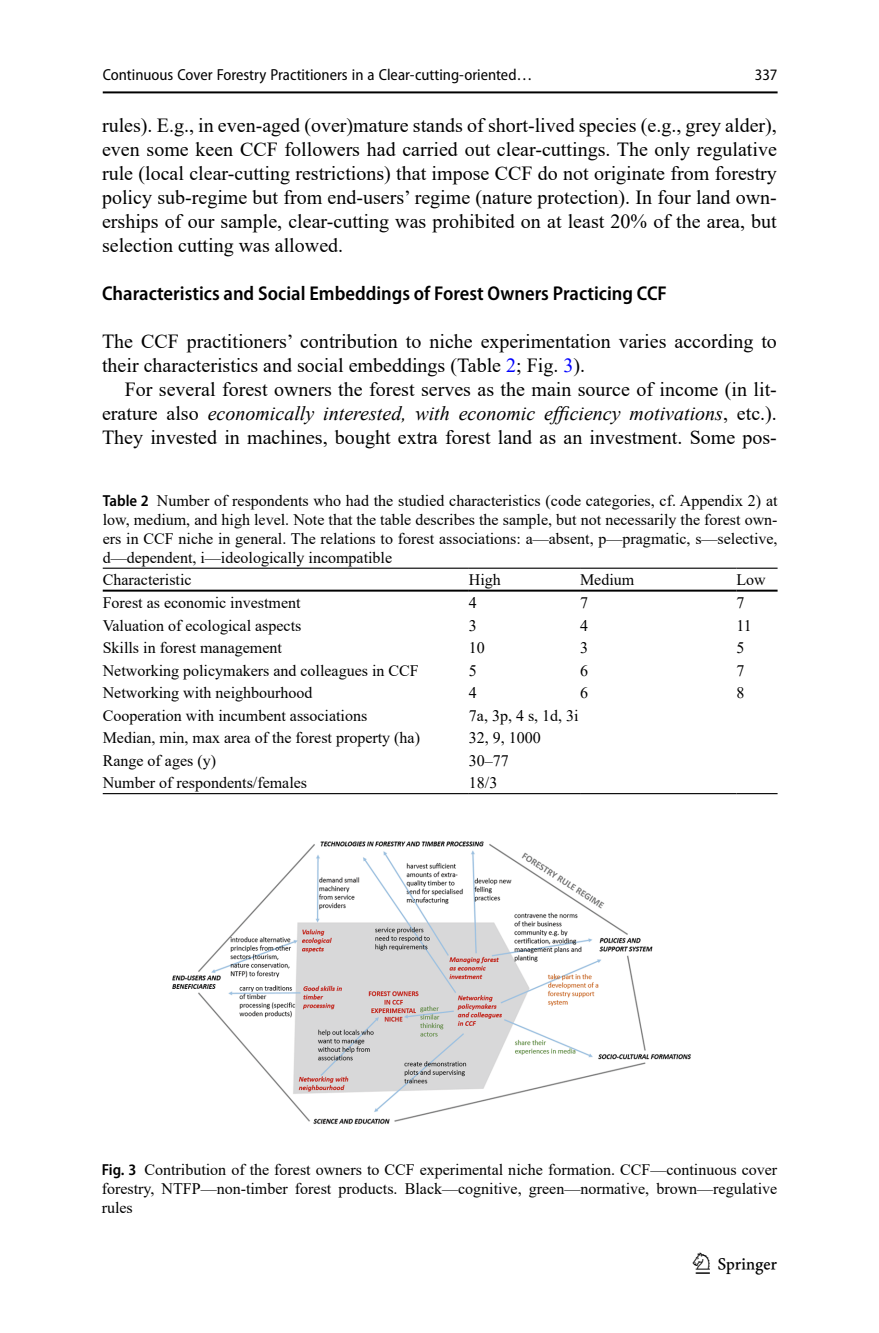
<style>
.page{position:relative;width:879px;height:1333px;background:#fff}
.page>*{position:absolute;margin:0;border:0;box-sizing:border-box;transform-origin:0 0}
.t1{font:30px "Springnew";color:#000}
.Body_Text{font:20px/24px "Times New Roman PSMT2";color:#000;text-align:justify}
.Body_Text_Indent{font:20px/24px "Times New Roman PSMT2";color:#000;text-align:justify}
.Head_3{font:600 semi-condensed 20px "Myriad Pro";color:#000}
.Table_Body{font:16px "Times New Roman PSMT2";color:#000}
.Table_Caption{font:16px/19px "Times New Roman PSMT2";color:#000;text-align:justify}
.Figure_Caption{font:16px/19px "Times New Roman PSMT2";color:#000;text-align:justify}
.t2{font:semi-condensed 16px "Myriad Pro";color:#000}
.Table_Head{font:16px "Times New Roman PSMT2";color:#000}
.s1{color:#00f}
.s2{font-family:"Times New Roman PS Italic MT2"}
.s3{font-family:"Myriad Pro";font-weight:600;font-stretch:semi-condensed}
</style>
<div class="page">
<hr style="left:103px;top:91px;width:674px;height:2px;background:#000">
<hr style="left:103px;top:589px;width:366px;height:2px;background:#000">
<hr style="left:469px;top:567px;width:111px;height:1px;background:#000">
<hr style="left:469px;top:589px;width:111px;height:2px;background:#000">
<hr style="left:580px;top:567px;width:156px;height:1px;background:#000">
<hr style="left:580px;top:589px;width:156px;height:2px;background:#000">
<hr style="left:736px;top:567px;width:41px;height:1px;background:#000">
<hr style="left:736px;top:589px;width:41px;height:2px;background:#000">
<hr style="left:103px;top:793px;width:366px;height:1px;background:#000">
<hr style="left:469px;top:793px;width:111px;height:1px;background:#000">
<hr style="left:580px;top:793px;width:156px;height:1px;background:#000">
<hr style="left:736px;top:793px;width:41px;height:1px;background:#000">
<hr style="left:103px;top:567px;width:366px;height:1px;background:#000">
<img style="left:172px;top:841px;width:519px;height:283px">
<p class="t2" style="left:103px;top:66px;width:431px">Continuous Cover Forestry Practitioners in a Clear-cutting-oriented…</p>
<p class="t2" style="left:755px;top:66px;width:24px">337</p>
<p class="Body_Text" style="left:102px;top:112px;width:676px">rules). E.g., in even-aged (over)mature stands of short-lived species (e.g., grey alder), even some keen CCF followers had carried out clear-cuttings. The only regulative rule (local clear-cutting restrictions) that impose CCF do not originate from forestry policy sub-regime but from end-users’ regime (nature protection). In four land own&shy;erships of our sample, clear-cutting was prohibited on at least 20% of the area, but selection cutting was allowed.</p>
<p class="Head_3" style="left:102px;top:282px;width:566px">Characteristics and Social Embeddings of Forest Owners Practicing CCF</p>
<p class="Body_Text" style="left:102px;top:328px;width:676px">The CCF practitioners’ contribution to niche experimentation varies according to their characteristics and social embeddings (Table <span class="s1">2</span>; Fig. <span class="s1">3</span>).</p>
<p class="Body_Text_Indent" style="left:102px;top:376px;width:676px;text-indent:23px">For several forest owners the forest serves as the main source of income (in lit&shy;erature also <span class="s2">economically interested, with economic efficiency motivations</span>, etc.).<br>They invested in machines, bought extra forest land as an investment. Some pos-</p>
<p class="Table_Caption" style="left:103px;top:490px;width:676px"><span class="s3">Table 2</span> Number of respondents who had the studied characteristics (code categories, cf. Appendix 2) at low, medium, and high level. Note that the table describes the sample, but not necessarily the forest own&shy;ers in CCF niche in general. The relations to forest associations: a—absent, p—pragmatic, s—selective, d—dependent, i—ideologically incompatible</p>
<p class="Table_Head" style="left:103px;top:568px;width:90px">Characteristic</p>
<p class="Table_Head" style="left:469px;top:568px;width:33px">High</p>
<p class="Table_Head" style="left:580px;top:568px;width:56px">Medium</p>
<p class="Table_Head" style="left:736px;top:568px;width:31px">Low</p>
<p class="Table_Body" style="left:103px;top:591px;width:199px">Forest as economic investment</p>
<p class="Table_Body" style="left:469px;top:591px;width:9px">4</p>
<p class="Table_Body" style="left:580px;top:591px;width:9px">7</p>
<p class="Table_Body" style="left:736px;top:591px;width:9px">7</p>
<p class="Table_Body" style="left:103px;top:614px;width:200px">Valuation of ecological aspects</p>
<p class="Table_Body" style="left:469px;top:614px;width:9px">3</p>
<p class="Table_Body" style="left:580px;top:614px;width:9px">4</p>
<p class="Table_Body" style="left:736px;top:614px;width:17px">11</p>
<p class="Table_Body" style="left:103px;top:636px;width:181px">Skills in forest management</p>
<p class="Table_Body" style="left:469px;top:636px;width:17px">10</p>
<p class="Table_Body" style="left:580px;top:636px;width:9px">3</p>
<p class="Table_Body" style="left:736px;top:636px;width:9px">5</p>
<p class="Table_Body" style="left:103px;top:659px;width:317px">Networking policymakers and colleagues in CCF</p>
<p class="Table_Body" style="left:469px;top:659px;width:9px">5</p>
<p class="Table_Body" style="left:580px;top:659px;width:9px">6</p>
<p class="Table_Body" style="left:736px;top:659px;width:9px">7</p>
<p class="Table_Body" style="left:103px;top:681px;width:211px">Networking with neighbourhood</p>
<p class="Table_Body" style="left:469px;top:681px;width:9px">4</p>
<p class="Table_Body" style="left:580px;top:681px;width:9px">6</p>
<p class="Table_Body" style="left:736px;top:681px;width:9px">8</p>
<p class="Table_Body" style="left:103px;top:704px;width:266px">Cooperation with incumbent associations</p>
<p class="Table_Body" style="left:469px;top:704px;width:111px">7a, 3p, 4 s, 1d, 3i</p>
<p class="Table_Body" style="left:103px;top:726px;width:319px">Median, min, max area of the forest property (ha)</p>
<p class="Table_Body" style="left:469px;top:726px;width:73px">32, 9, 1000</p>
<p class="Table_Body" style="left:103px;top:748px;width:115px">Range of ages (y)</p>
<p class="Table_Body" style="left:469px;top:748px;width:41px">30–77</p>
<p class="Table_Body" style="left:103px;top:771px;width:206px">Number of respondents/females</p>
<p class="Table_Body" style="left:469px;top:771px;width:30px">18/3</p>
<p class="Figure_Caption" style="left:102px;top:1159px;width:677px"><span class="s3">Fig. 3</span> Contribution of the forest owners to CCF experimental niche formation. CCF—continuous cover forestry, NTFP—non-timber forest products. Black—cognitive, green—normative, brown—regulative rules</p>
<h1 class="t1" style="left:696px;top:1246px;width:83px">1 3</h1>
</div>
